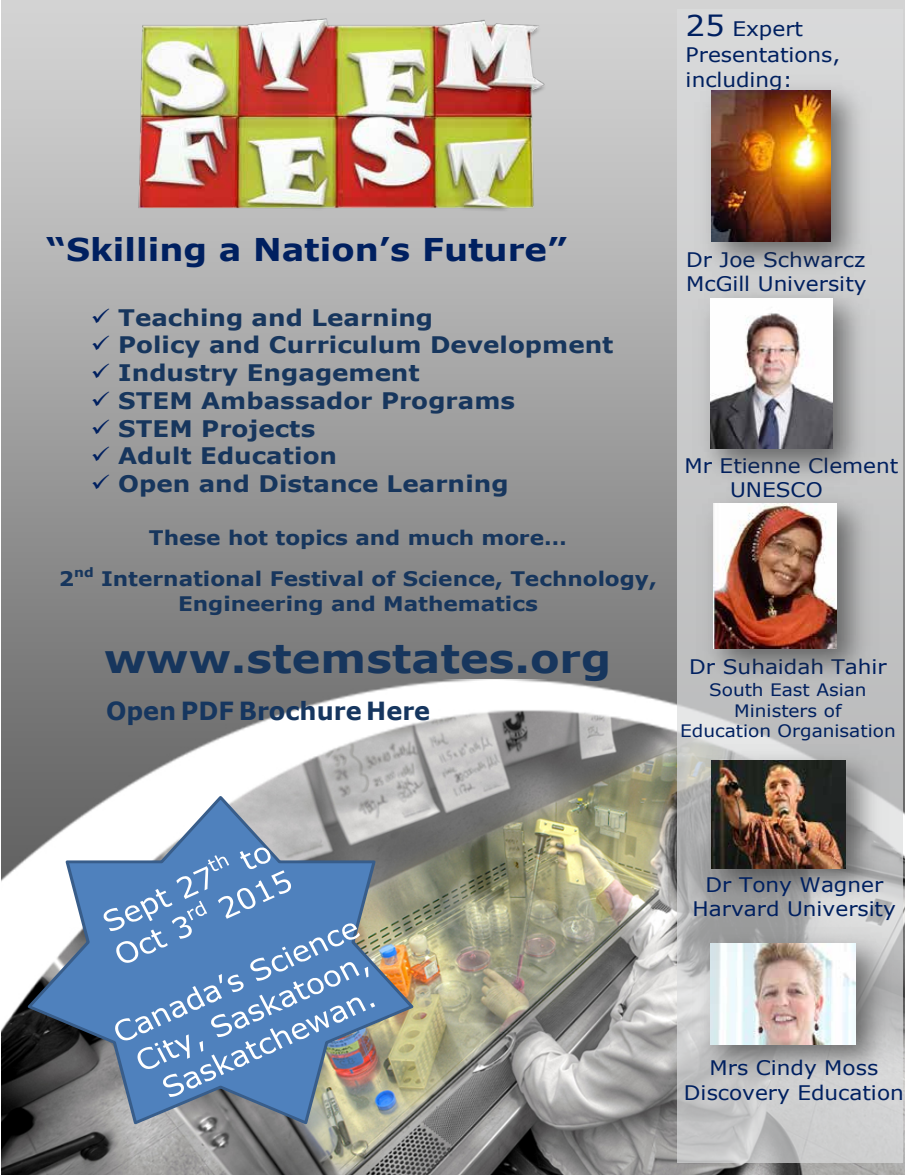
<style>
.page{position:relative;width:905px;height:1175px;background:#fff}
.page>*{position:absolute;margin:0;border:0;box-sizing:border-box;transform-origin:0 0}
.t1{font:700 39.9px "Verdana";color:#17365d;scale:1.08 1}
.t2{font:700 31.35px "Verdana";color:#002060;scale:1.08 1}
.t3{font:700 24.9px "Verdana";color:#16365f;scale:.96 1}
.t4{font:700 22.8px "Verdana";color:#17365d;scale:1.08 1}
.t5{font:20.1px/25.2px "Verdana";color:#002060;scale:1.08 1}
.t6{font:700 20.1px/24.3px "Verdana";color:#17365d;scale:1.08 1}
.t7{font:17.1px/20.7px "Verdana";color:#002060;text-align:center;scale:1.08 1}
.t8{font:700 12.9px "Verdana";color:#17365d;scale:1.08 1}
.s1{font-size:28.65px}
.s2{color:#002060}
</style>
<div class="page">
<img style="left:2px;top:0;width:902px;height:1174px">
<img style="left:6px;top:0;width:675px;height:298px">
<div style="left:677px;top:9px;width:225px;height:1153px;background:#dcddde;opacity:.7"></div>
<img style="left:688px;top:69px;width:190px;height:207px">
<img style="left:712px;top:91px;width:118px;height:151px">
<img style="left:686px;top:276px;width:193px;height:217px">
<img style="left:710px;top:298px;width:122px;height:151px">
<img style="left:690px;top:482px;width:194px;height:211px">
<img style="left:713px;top:503px;width:124px;height:146px">
<svg style="left:25px;top:793px;width:392px;height:333px"></svg>
<img style="left:45px;top:810px;width:380px;height:336px">
<svg style="left:103px;top:847px;width:272px;height:249px;background:#688fbe"></svg>
<img style="left:688px;top:739px;width:205px;height:173px">
<img style="left:712px;top:761px;width:134px;height:107px">
<img style="left:686px;top:921px;width:217px;height:167px">
<img style="left:710px;top:943px;width:145px;height:101px">
<p class="t5" style="left:685px;top:16px;width:145px"><span class="s1">25</span> Expert<br>Presentations, including:</p>
<h2 class="t2" style="left:46px;top:227px;width:484px">“Skilling a Nation’s Future”</h2>
<p class="t4" style="left:91px;top:301px;width:318px"><span class="s2">✓</span> Teaching and Learning</p>
<p class="t4" style="left:91px;top:329px;width:485px"><span class="s2">✓</span> Policy and Curriculum Development</p>
<p class="t4" style="left:91px;top:356px;width:306px"><span class="s2">✓</span> Industry Engagement</p>
<p class="t4" style="left:91px;top:384px;width:394px"><span class="s2">✓</span> STEM Ambassador Programs</p>
<p class="t4" style="left:91px;top:412px;width:209px"><span class="s2">✓</span> STEM Projects</p>
<p class="t4" style="left:91px;top:440px;width:229px"><span class="s2">✓</span> Adult Education</p>
<p class="t4" style="left:91px;top:467px;width:388px"><span class="s2">✓</span> Open and Distance Learning</p>
<p class="t6" style="left:149px;top:525px;width:388px">These hot topics and much more…</p>
<p class="t6" style="left:59px;top:566px;width:16px">2</p>
<p class="t8" style="left:74px;top:563px;width:20px">nd</p>
<p class="t6" style="left:178px;top:566px;width:445px;text-indent:-77px">International Festival of Science, Technology,<br>Engineering and Mathematics</p>
<h1 class="t1" style="left:104px;top:630px;width:471px">www.stemstates.org</h1>
<p class="t3" style="left:106px;top:693px;width:339px">Open PDF Brochure Here</p>
<p class="t5" style="left:686px;top:247px;width:169px;line-height:24.3px">Dr Joe Schwarcz<br>McGill University</p>
<p class="t5" style="left:730px;top:453px;width:157px;line-height:24.3px;text-indent:-46px">Mr Etienne Clement<br>UNESCO</p>
<p class="t5" style="left:689px;top:654px;width:184px">Dr Suhaidah Tahir</p>
<p class="t7" style="left:680px;top:679px;width:201px">South East Asian<br>Ministers of<br>Education Organisation</p>
<p class="t5" style="left:692px;top:872px;width:190px;line-height:24.5px;text-align:center">Dr Tony Wagner<br>Harvard University</p>
<p class="t5" style="left:684px;top:1055px;width:205px;line-height:24.5px;text-align:center">Mrs Cindy Moss<br>Discovery Education</p>
</div>
